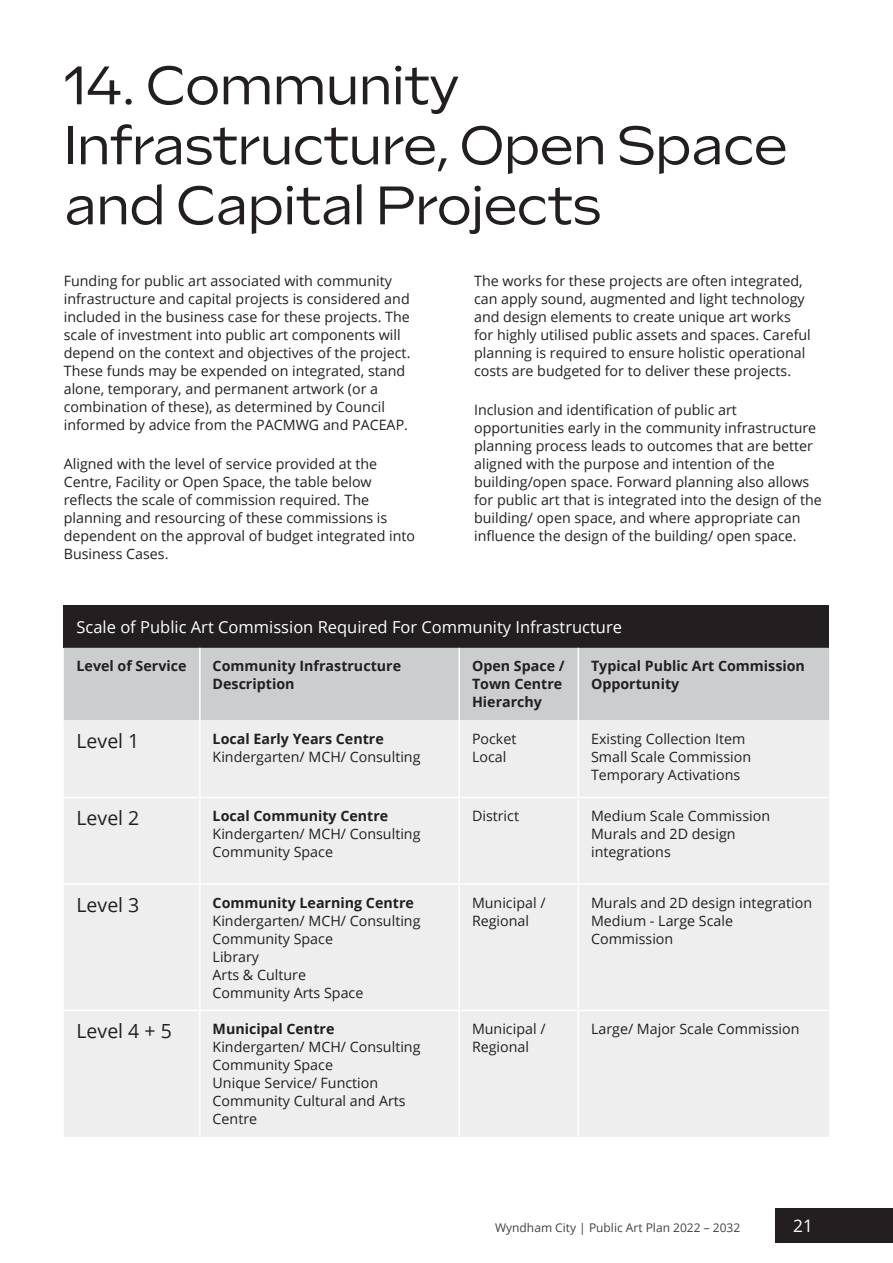
<style>
.page{position:relative;width:893px;height:1263px;background:#fff}
.page>*{position:absolute;margin:0;border:0;box-sizing:border-box;transform-origin:0 0}
._1_Heading{font:54px/60px "Sculpin";letter-spacing:-.02em;color:#231f20}
._3_Body_Copy{font:19.5px "Open Sans";color:#231f20}
.t1{font:17.25px "Open Sans";color:#fff}
._3_Body_Copy-2{font:16.5px "Open Sans";color:#fff}
._3_Body_Copy-3{font:14.25px/18px "Open Sans";color:#231f20}
._3_Body_Copy-4{font:700 14.25px/18px "Open Sans";color:#231f20}
.t2{font:12px "Open Sans";color:#414142}
.s1{font-weight:700}
</style>
<div class="page">
<div style="left:775px;top:1208px;width:118px;height:34px;background:#231f20"></div>
<div style="left:64px;top:605px;width:765px;height:43px;background:#231f20"></div>
<div style="left:64px;top:648px;width:765px;height:72px;background:#cbcdcf"></div>
<div style="left:64px;top:720px;width:765px;height:417px;background:#eeeeef"></div>
<hr style="left:199px;top:648px;width:2px;height:72px;background:#fff">
<hr style="left:458px;top:648px;width:2px;height:72px;background:#fff">
<hr style="left:578px;top:648px;width:1px;height:72px;background:#fff">
<hr style="left:199px;top:720px;width:2px;height:77px;background:#fff">
<hr style="left:458px;top:720px;width:2px;height:77px;background:#fff">
<hr style="left:578px;top:720px;width:1px;height:77px;background:#fff">
<hr style="left:64px;top:797px;width:136px;height:1px;background:#fff">
<hr style="left:200px;top:797px;width:259px;height:1px;background:#fff">
<hr style="left:199px;top:798px;width:2px;height:85px;background:#fff">
<hr style="left:459px;top:797px;width:119px;height:1px;background:#fff">
<hr style="left:458px;top:798px;width:2px;height:85px;background:#fff">
<hr style="left:578px;top:797px;width:251px;height:1px;background:#fff">
<hr style="left:578px;top:798px;width:1px;height:85px;background:#fff">
<hr style="left:64px;top:883px;width:136px;height:2px;background:#fff">
<hr style="left:200px;top:883px;width:259px;height:2px;background:#fff">
<hr style="left:199px;top:885px;width:2px;height:125px;background:#fff">
<hr style="left:459px;top:883px;width:119px;height:2px;background:#fff">
<hr style="left:458px;top:885px;width:2px;height:125px;background:#fff">
<hr style="left:578px;top:883px;width:251px;height:2px;background:#fff">
<hr style="left:578px;top:885px;width:1px;height:125px;background:#fff">
<hr style="left:64px;top:1010px;width:136px;height:1px;background:#fff">
<hr style="left:200px;top:1010px;width:259px;height:1px;background:#fff">
<hr style="left:199px;top:1011px;width:2px;height:126px;background:#fff">
<hr style="left:459px;top:1010px;width:119px;height:1px;background:#fff">
<hr style="left:458px;top:1011px;width:2px;height:126px;background:#fff">
<hr style="left:578px;top:1010px;width:251px;height:1px;background:#fff">
<hr style="left:578px;top:1011px;width:1px;height:126px;background:#fff">
<p class="_1_Heading" style="left:64px;top:56px;width:725px">14. Community<br>Infrastructure, Open Space and Capital Projects</p>
<p class="_3_Body_Copy-3" style="left:64px;top:272px;width:348px">Funding for public art associated with community infrastructure and capital projects is considered and included in the business case for these projects. The scale of investment into public art components will depend on the context and objectives of the project.<br>These funds may be expended on integrated, stand alone, temporary, and permanent artwork (or a combination of these), as determined by Council informed by advice from the PACMWG and PACEAP.</p>
<p class="_3_Body_Copy-3" style="left:64px;top:455px;width:353px">Aligned with the level of service provided at the Centre, Facility or Open Space, the table below reflects the scale of commission required. The planning and resourcing of these commissions is dependent on the approval of budget integrated into Business Cases.</p>
<p class="_3_Body_Copy-3" style="left:474px;top:272px;width:338px">The works for these projects are often integrated, can apply sound, augmented and light technology and design elements to create unique art works for highly utilised public assets and spaces. Careful planning is required to ensure holistic operational costs are budgeted for to deliver these projects.</p>
<p class="_3_Body_Copy-3" style="left:474px;top:401px;width:349px">Inclusion and identification of public art opportunities early in the community infrastructure planning process leads to outcomes that are better aligned with the purpose and intention of the building/open space. Forward planning also allows for public art that is integrated into the design of the building/ open space, and where appropriate can influence the design of the building/ open space.</p>
<p class="_3_Body_Copy-2" style="left:77px;top:615px;width:547px">Scale of Public Art Commission Required For Community Infrastructure</p>
<p class="_3_Body_Copy-4" style="left:77px;top:657px;width:112px">Level of Service</p>
<p class="_3_Body_Copy-4" style="left:213px;top:657px;width:190px">Community Infrastructure<br>Description</p>
<p class="_3_Body_Copy-4" style="left:472px;top:657px;width:94px">Open Space /<br>Town Centre<br>Hierarchy</p>
<p class="_3_Body_Copy-4" style="left:591px;top:657px;width:215px">Typical Public Art Commission<br>Opportunity</p>
<p class="_3_Body_Copy" style="left:77px;top:727px;width:64px">Level 1</p>
<p class="_3_Body_Copy-3" style="left:213px;top:729px;width:209px"><span class="s1">Local Early Years Centre<br></span>Kindergarten/ MCH/ Consulting</p>
<p class="_3_Body_Copy-3" style="left:472px;top:729px;width:46px">Pocket<br>Local</p>
<p class="_3_Body_Copy-3" style="left:591px;top:729px;width:162px">Existing Collection Item<br>Small Scale Commission<br>Temporary Activations</p>
<p class="_3_Body_Copy" style="left:77px;top:805px;width:64px">Level 2</p>
<p class="_3_Body_Copy-3" style="left:213px;top:807px;width:209px"><span class="s1">Local Community Centre<br></span>Kindergarten/ MCH/ Consulting<br>Community Space</p>
<p class="_3_Body_Copy-3" style="left:472px;top:807px;width:49px">District</p>
<p class="_3_Body_Copy-3" style="left:591px;top:807px;width:181px">Medium Scale Commission<br>Murals and 2D design integrations</p>
<p class="_3_Body_Copy" style="left:77px;top:891px;width:64px">Level 3</p>
<p class="_3_Body_Copy-3" style="left:213px;top:893px;width:209px"><span class="s1">Community Learning Centre<br></span>Kindergarten/ MCH/ Consulting<br>Community Space<br>Library<br>Arts &amp; Culture<br>Community Arts Space</p>
<p class="_3_Body_Copy-3" style="left:472px;top:893px;width:75px">Municipal /<br>Regional</p>
<p class="_3_Body_Copy-3" style="left:591px;top:893px;width:223px">Murals and 2D design integration<br>Medium - Large Scale<br>Commission</p>
<p class="_3_Body_Copy" style="left:77px;top:1018px;width:97px">Level 4 + 5</p>
<p class="_3_Body_Copy-3" style="left:213px;top:1019px;width:209px"><span class="s1">Municipal Centre<br></span>Kindergarten/ MCH/ Consulting<br>Community Space<br>Unique Service/ Function<br>Community Cultural and Arts<br>Centre</p>
<p class="_3_Body_Copy-3" style="left:472px;top:1019px;width:75px">Municipal /<br>Regional</p>
<p class="_3_Body_Copy-3" style="left:591px;top:1019px;width:210px">Large/ Major Scale Commission</p>
<p class="t2" style="left:495px;top:1219px;width:247px">Wyndham City | Public Art Plan 2022 – 2032</p>
<p class="t1" style="left:793px;top:1214px;width:21px">21</p>
</div>
